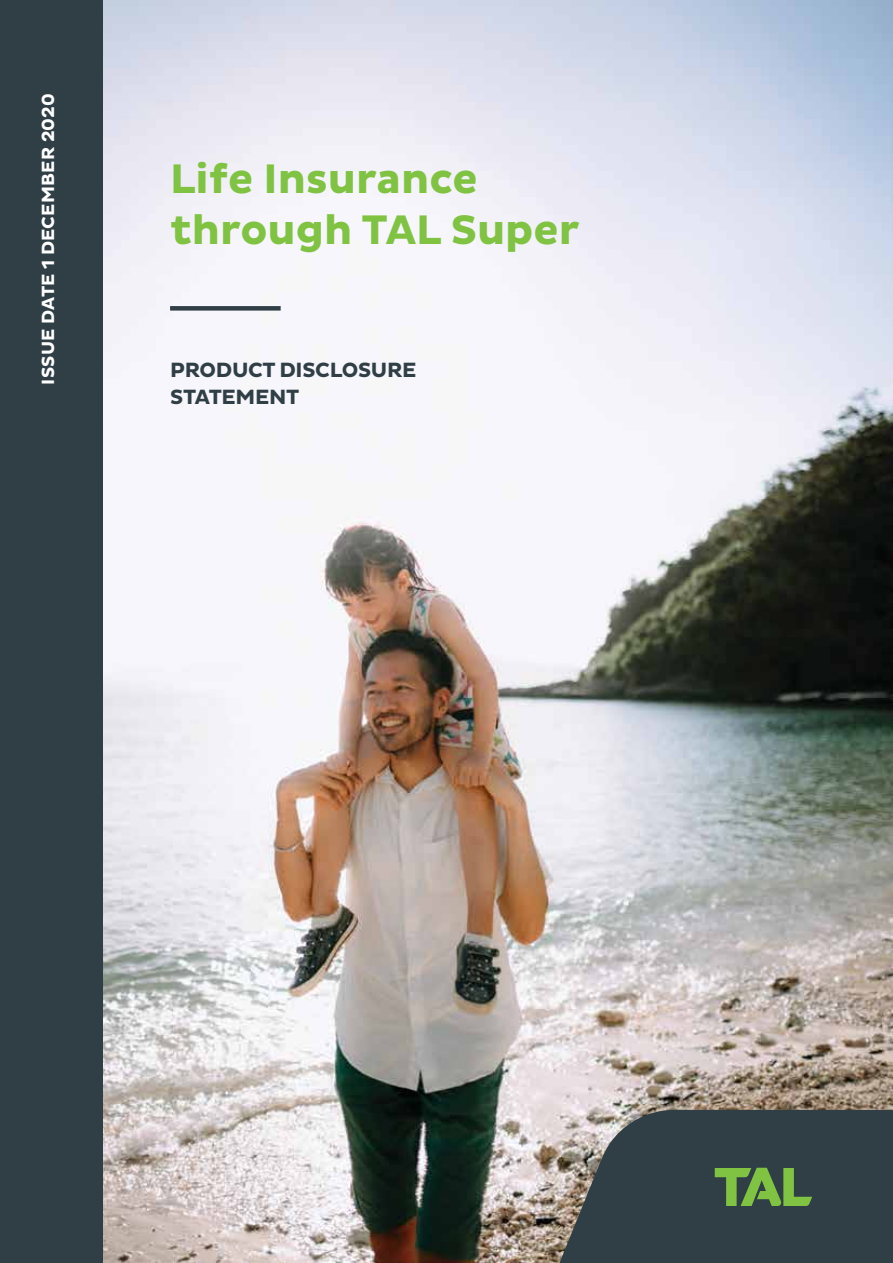
<style>
.page{position:relative;width:893px;height:1263px;background:#fff}
.page>*{position:absolute;margin:0;border:0;box-sizing:border-box;transform-origin:0 0}
.t1{font:700 42px/50.4px "Pluto Sans";color:#80c343}
.t2{font:700 21px/27px "Pluto Sans";letter-spacing:-.015em;color:#303e46}
.t3{font:700 18px "Pluto Sans";letter-spacing:.015em;color:#fff}
</style>
<div class="page">
<img style="left:102px;top:0;width:791px;height:1263px">
<div style="left:0;top:0;width:102px;height:1263px;background:#303e46"></div>
<svg style="left:550px;top:1110px;width:343px;height:153px;background:#424c52"></svg>
<div style="left:170px;top:306px;width:111px;height:5px;background:#303e46"></div>
<svg style="left:715px;top:1168px;width:97px;height:38px;background:#5a8544"></svg>
<p class="t3" style="left:38px;top:385px;width:292px;rotate:-90deg">ISSUE DATE 1 DECEMBER 2020</p>
<p class="t1" style="left:170px;top:155px;width:411px">Life Insurance through TAL Super</p>
<p class="t2" style="left:170px;top:357px;width:248px">PRODUCT DISCLOSURE<br>STATEMENT</p>
</div>
